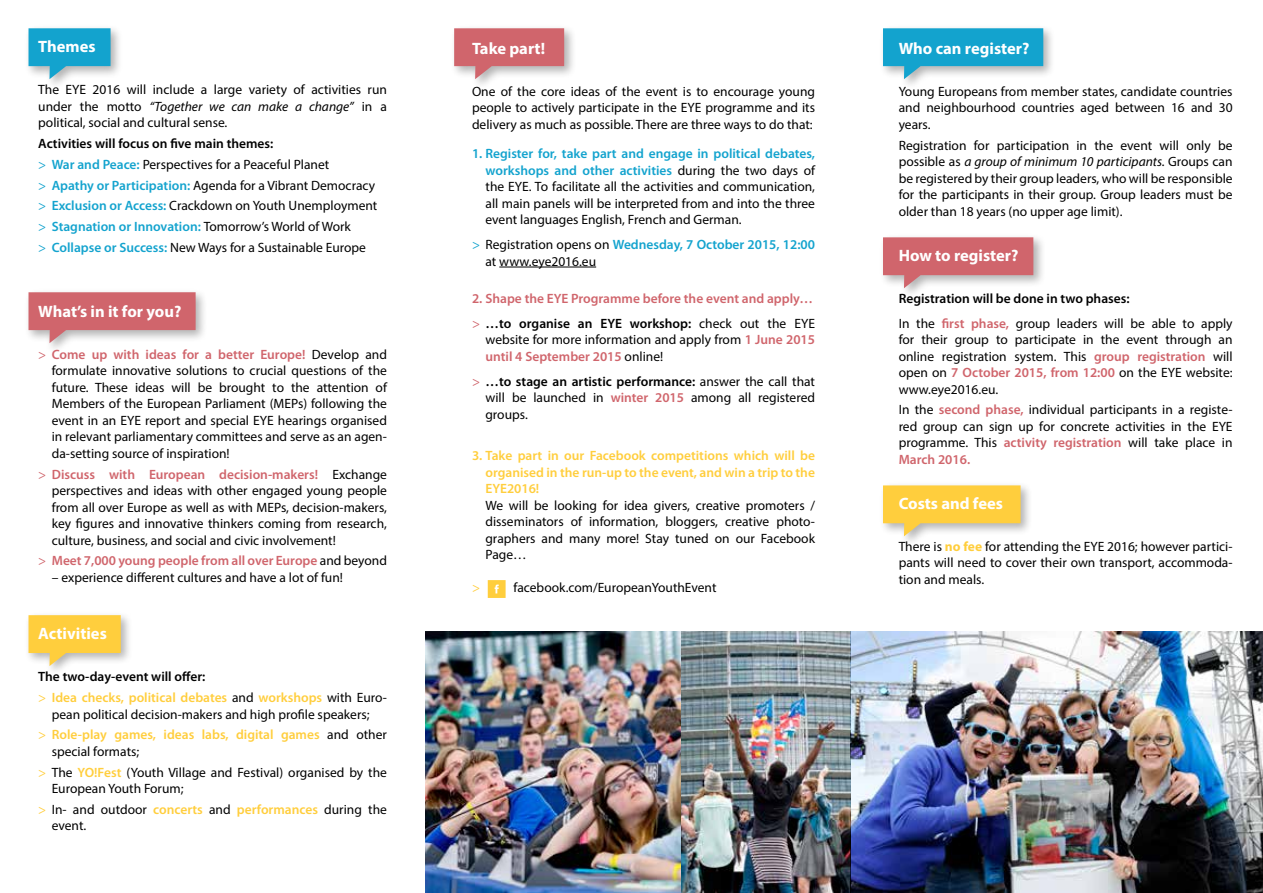
<style>
.page{position:relative;width:1263px;height:893px;background:#fff}
.page>*{position:absolute;margin:0;border:0;box-sizing:border-box;transform-origin:0 0}
.t1{font:700 16.5px "Myriad Pro";color:#fff}
.t2{font:13.5px/16.5px "Myriad Pro";color:#000;text-align:justify}
.t3{font:600 13.5px/16.5px "Myriad Pro";color:#ffce3d}
.t4{font:600 13.5px/25px "Myriad Pro";color:#d0656c}
.t5{font:600 13.5px/25px "Myriad Pro";color:#000}
.t6{font:13.5px "Myriad Pro";color:#ffce3d}
.s1{font-style:italic}
.s2{font-weight:600}
.s3{color:#13a3ce}
.s4{font-weight:600;color:#13a3ce}
.s5{color:#d0656c}
.s6{font-weight:600;color:#d0656c}
.s7{font-weight:400}
.s8{font-weight:400;color:#000}
.s9{color:#000}
.s10{color:#ffce3d}
.s11{font-weight:600;color:#ffce3d}
.s12{font-weight:700;color:#ffce3d}
</style>
<div class="page">
<img style="left:425px;top:631px;width:838px;height:262px">
<div style="left:25px;top:24px;width:98px;height:66px;background:#000;opacity:.3"></div>
<svg style="left:29px;top:28px;width:82px;height:51px;background:#43b1d2"></svg>
<div style="left:879px;top:24px;width:176px;height:66px;background:#000;opacity:.3"></div>
<svg style="left:883px;top:28px;width:160px;height:51px;background:#45b2d2"></svg>
<div style="left:25px;top:288px;width:183px;height:66px;background:#000;opacity:.3"></div>
<svg style="left:29px;top:292px;width:167px;height:51px;background:#d48389"></svg>
<div style="left:879px;top:233px;width:167px;height:66px;background:#000;opacity:.3"></div>
<svg style="left:883px;top:237px;width:150px;height:51px;background:#d48388"></svg>
<div style="left:450px;top:24px;width:126px;height:66px;background:#000;opacity:.3"></div>
<svg style="left:454px;top:28px;width:110px;height:51px;background:#d48288"></svg>
<div style="left:25px;top:611px;width:108px;height:66px;background:#000;opacity:.3"></div>
<svg style="left:29px;top:615px;width:92px;height:51px;background:#f8d364"></svg>
<div style="left:879px;top:481px;width:154px;height:66px;background:#000;opacity:.3"></div>
<svg style="left:883px;top:485px;width:138px;height:51px;background:#f7d265"></svg>
<hr style="left:499px;top:267px;width:97px;height:1px;background:#000">
<svg style="left:488px;top:580px;width:18px;height:18px"></svg>
<p class="t1" style="left:38px;top:36px;width:59px">Themes</p>
<p class="t2" style="left:38px;top:81px;width:350px">The EYE 2016 will include a large variety of activities run under the motto <span class="s1">“Together we can make a change”</span> in a political, social and cultural sense.</p>
<p class="t2" style="left:38px;top:133px;width:341px;line-height:20.7px;text-align:left"><span class="s2">Activities will focus on five main themes:<br></span><span class="s3">&gt;</span> <span class="s4">War and Peace:</span> Perspectives for a Peaceful Planet<br><span class="s3">&gt;</span> <span class="s4">Apathy or Participation:</span> Agenda for a Vibrant Democracy <span class="s3">&gt;</span> <span class="s4">Exclusion or Access:</span> Crackdown on Youth Unemployment <span class="s3">&gt;</span> <span class="s4">Stagnation or Innovation:</span> Tomorrow’s World of Work<br><span class="s3">&gt;</span> <span class="s4">Collapse or Success:</span> New Ways for a Sustainable Europe</p>
<p class="t1" style="left:38px;top:301px;width:145px">What’s in it for you?</p>
<p class="t2" style="left:52px;top:346px;width:337px;text-indent:-14px"><span class="s5">&gt;</span> <span class="s6">Come up with ideas for a better Europe!</span> Develop and formulate innovative solutions to crucial questions of the future. These ideas will be brought to the attention of Members of the European Parliament (MEPs) following the event in an EYE report and special EYE hearings organised in relevant parliamentary committees and serve as an agen&shy;da-setting source of inspiration!</p>
<p class="t2" style="left:52px;top:466px;width:337px;text-indent:-14px"><span class="s5">&gt;</span> <span class="s6">Discuss with European decision-makers!</span> Exchange perspectives and ideas with other engaged young people from all over Europe as well as with MEPs, decision-makers, key figures and innovative thinkers coming from research, culture, business, and social and civic involvement!</p>
<p class="t4" style="left:38px;top:548px;width:350px"><span class="s7">&gt;</span> Meet 7,000 young people from all over Europe <span class="s8">and beyond</span></p>
<p class="t2" style="left:52px;top:569px;width:293px">– experience different cultures and have a lot of fun!</p>
<p class="t1" style="left:38px;top:623px;width:70px">Activities</p>
<p class="t3" style="left:38px;top:666px;width:350px;line-height:20.7px"><span class="s9">The two-day-event will offer:<br></span><span class="s7">&gt;</span> Idea checks, political debates <span class="s8">and</span> workshops <span class="s8">with Euro-</span></p>
<p class="t2" style="left:38px;top:704px;width:350px;line-height:20.7px;text-align:center">pean political decision-makers and high profile speakers;<br><span class="s10">&gt;</span> <span class="s11">Role-play games, ideas labs, digital games</span> and other</p>
<p class="t2" style="left:38px;top:741px;width:350px;line-height:20.7px;text-indent:14px">special formats;<br><span class="s10">&gt;</span> The <span class="s11">YO!Fest</span> (Youth Village and Festival) organised by the</p>
<p class="t2" style="left:38px;top:778px;width:350px;line-height:20.7px;text-indent:14px">European Youth Forum;<br><span class="s10">&gt;</span> In- and outdoor <span class="s11">concerts</span> and <span class="s11">performances</span> during the</p>
<p class="t2" style="left:52px;top:817px;width:36px">event.</p>
<p class="t1" style="left:472px;top:38px;width:75px">Take part!</p>
<p class="t2" style="left:472px;top:83px;width:345px">One of the core ideas of the event is to encourage young people to actively participate in the EYE programme and its delivery as much as possible. There are three ways to do that:</p>
<p class="t2" style="left:485px;top:145px;width:331px;text-indent:-14px"><span class="s4">1. Register for, take part and engage in political debates, workshops and other activities</span> during the two days of the EYE. To facilitate all the activities and communication, all main panels will be interpreted from and into the three event languages English, French and German.</p>
<p class="t2" style="left:485px;top:236px;width:331px;text-indent:-14px"><span class="s3">&gt;</span> Registration opens on <span class="s4">Wednesday, 7 October 2015, 12:00 </span>at www.eye2016.eu</p>
<p class="t4" style="left:472px;top:285px;width:344px">2. Shape the EYE Programme before the event and apply… <span class="s7">&gt;</span> <span class="s9">…to organise an EYE workshop:</span> <span class="s8">check out the EYE</span></p>
<p class="t2" style="left:485px;top:331px;width:331px">website for more information and apply from <span class="s6">1 June 2015 until 4 September 2015</span> online!</p>
<p class="t2" style="left:485px;top:373px;width:331px;text-indent:-14px"><span class="s5">&gt;</span> <span class="s2">…to stage an artistic performance:</span> answer the call that will be launched in <span class="s6">winter 2015</span> among all registered groups.</p>
<p class="t3" style="left:485px;top:447px;width:331px;text-align:justify;text-indent:-14px">3. Take part in our Facebook competitions which will be organised in the run-up to the event, and win a trip to the EYE2016!</p>
<p class="t2" style="left:485px;top:497px;width:331px">We will be looking for idea givers, creative promoters / disseminators of information, bloggers, creative photo&shy;graphers and many more! Stay tuned on our Facebook Page…</p>
<p class="t6" style="left:472px;top:579px;width:10px">&gt;</p>
<p class="t2" style="left:513px;top:579px;width:205px">facebook.com/EuropeanYouthEvent</p>
<p class="t1" style="left:899px;top:38px;width:132px">Who can register?</p>
<p class="t2" style="left:899px;top:83px;width:335px">Young Europeans from member states, candidate countries and neighbourhood countries aged between 16 and 30 years.</p>
<p class="t2" style="left:899px;top:137px;width:335px">Registration for participation in the event will only be possible as <span class="s1">a group of minimum 10 participants.</span> Groups can be registered by their group leaders, who will be responsible for the participants in their group. Group leaders must be older than 18 years (no upper age limit).</p>
<p class="t1" style="left:899px;top:244px;width:121px">How to register?</p>
<p class="t5" style="left:899px;top:285px;width:335px">Registration will be done in two phases:<br><span class="s7">In the</span> <span class="s5">first phase,</span> <span class="s7">group leaders will be able to apply</span></p>
<p class="t2" style="left:899px;top:331px;width:335px">for their group to participate in the event through an online registration system. This <span class="s6">group registration</span> will open on <span class="s6">7 October 2015, from 12:00</span> on the EYE website: www.eye2016.eu.</p>
<p class="t2" style="left:899px;top:401px;width:335px">In the <span class="s6">second phase,</span> individual participants in a registe&shy;red group can sign up for concrete activities in the EYE programme. This <span class="s6">activity registration</span> will take place in <span class="s6">March 2016.</span></p>
<p class="t1" style="left:899px;top:492px;width:106px">Costs and fees</p>
<p class="t2" style="left:899px;top:538px;width:335px">There is <span class="s12">no fee</span> for attending the EYE 2016; however partici&shy;pants will need to cover their own transport, accommoda&shy;tion and meals.</p>
</div>
